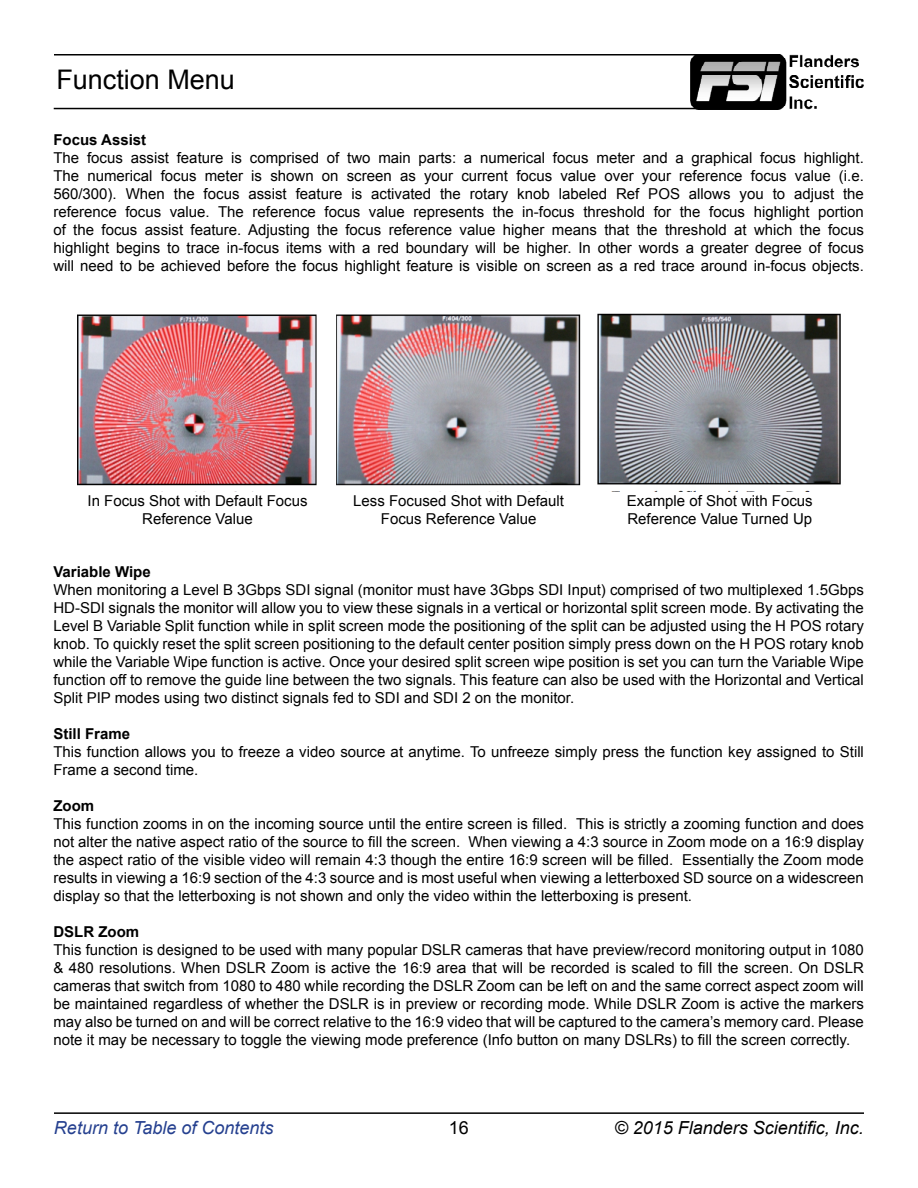
<style>
.page{position:relative;width:918px;height:1188px;background:#fff}
.page>*{position:absolute;margin:0;border:0;box-sizing:border-box;transform-origin:0 0}
.t1{font:27px "Arial";color:#000}
.t2{font:italic 18px "Arial";color:#000}
.t3{font:italic 18px "Arial";color:#25408f}
.t4{font:18px "Arial";color:#000}
.t5{font:15px/18px "Arial";color:#000;text-align:justify}
.t6{font:700 15px "Arial";color:#000}
</style>
<div class="page">
<img style="left:690px;top:54px;width:174px;height:55px">
<hr style="left:54px;top:54px;width:723px;height:2px;background:#000">
<hr style="left:54px;top:108px;width:648px;height:1px;background:#000">
<hr style="left:54px;top:1112px;width:810px;height:2px;background:#000">
<img style="left:77px;top:313px;width:764px;height:178px">
<h1 class="t1" style="left:56px;top:62px;width:180px">Function Menu</h1>
<p class="t6" style="left:53px;top:130px;width:94px">Focus Assist</p>
<p class="t5" style="left:53px;top:149px;width:812px">The focus assist feature is comprised of two main parts: a numerical focus meter and a graphical focus highlight.<br>The numerical focus meter is shown on screen as your current focus value over your reference focus value (i.e.<br>560/300). When the focus assist feature is activated the rotary knob labeled Ref POS allows you to adjust the reference focus value. The reference focus value represents the in-focus threshold for the focus highlight portion of the focus assist feature. Adjusting the focus reference value higher means that the threshold at which the focus highlight begins to trace in-focus items with a red boundary will be higher. In other words a greater degree of focus will need to be achieved before the focus highlight feature is visible on screen as a red trace around in-focus objects.</p>
<p class="t5" style="left:87px;top:492px;width:222px;text-align:center">In Focus Shot with Default Focus<br>Reference Value</p>
<p class="t5" style="left:353px;top:492px;width:212px;text-align:center">Less Focused Shot with Default<br>Focus Reference Value</p>
<p class="t5" style="left:627px;top:492px;width:187px">Example of Shot with Focus<br>Reference Value Turned Up</p>
<p class="t6" style="left:53px;top:562px;width:99px">Variable Wipe</p>
<p class="t5" style="left:53px;top:581px;width:812px">When monitoring a Level B 3Gbps SDI signal (monitor must have 3Gbps SDI Input) comprised of two multiplexed 1.5Gbps HD-SDI signals the monitor will allow you to view these signals in a vertical or horizontal split screen mode. By activating the Level B Variable Split function while in split screen mode the positioning of the split can be adjusted using the H POS rotary knob. To quickly reset the split screen positioning to the default center position simply press down on the H POS rotary knob while the Variable Wipe function is active. Once your desired split screen wipe position is set you can turn the Variable Wipe function off to remove the guide line between the two signals. This feature can also be used with the Horizontal and Vertical Split PIP modes using two distinct signals fed to SDI and SDI 2 on the monitor.</p>
<p class="t6" style="left:53px;top:724px;width:78px">Still Frame</p>
<p class="t5" style="left:53px;top:743px;width:812px">This function allows you to freeze a video source at anytime. To unfreeze simply press the function key assigned to Still<br>Frame a second time.</p>
<p class="t6" style="left:53px;top:796px;width:42px">Zoom</p>
<p class="t5" style="left:53px;top:815px;width:812px">This function zooms in on the incoming source until the entire screen is filled. This is strictly a zooming function and does not alter the native aspect ratio of the source to fill the screen. When viewing a 4:3 source in Zoom mode on a 16:9 display the aspect ratio of the visible video will remain 4:3 though the entire 16:9 screen will be filled. Essentially the Zoom mode results in viewing a 16:9 section of the 4:3 source and is most useful when viewing a letterboxed SD source on a widescreen display so that the letterboxing is not shown and only the video within the letterboxing is present.</p>
<p class="t6" style="left:53px;top:922px;width:87px">DSLR Zoom</p>
<p class="t5" style="left:53px;top:941px;width:812px">This function is designed to be used with many popular DSLR cameras that have preview/record monitoring output in 1080 &amp; 480 resolutions. When DSLR Zoom is active the 16:9 area that will be recorded is scaled to fill the screen. On DSLR cameras that switch from 1080 to 480 while recording the DSLR Zoom can be left on and the same correct aspect zoom will be maintained regardless of whether the DSLR is in preview or recording mode. While DSLR Zoom is active the markers may also be turned on and will be correct relative to the 16:9 video that will be captured to the camera’s memory card. Please note it may be necessary to toggle the viewing mode preference (Info button on many DSLRs) to fill the screen correctly.</p>
<p class="t3" style="left:54px;top:1116px;width:221px">Return to Table of Contents</p>
<p class="t4" style="left:449px;top:1116px;width:22px">16</p>
<p class="t2" style="left:615px;top:1116px;width:251px">© 2015 Flanders Scientific, Inc.</p>
</div>
